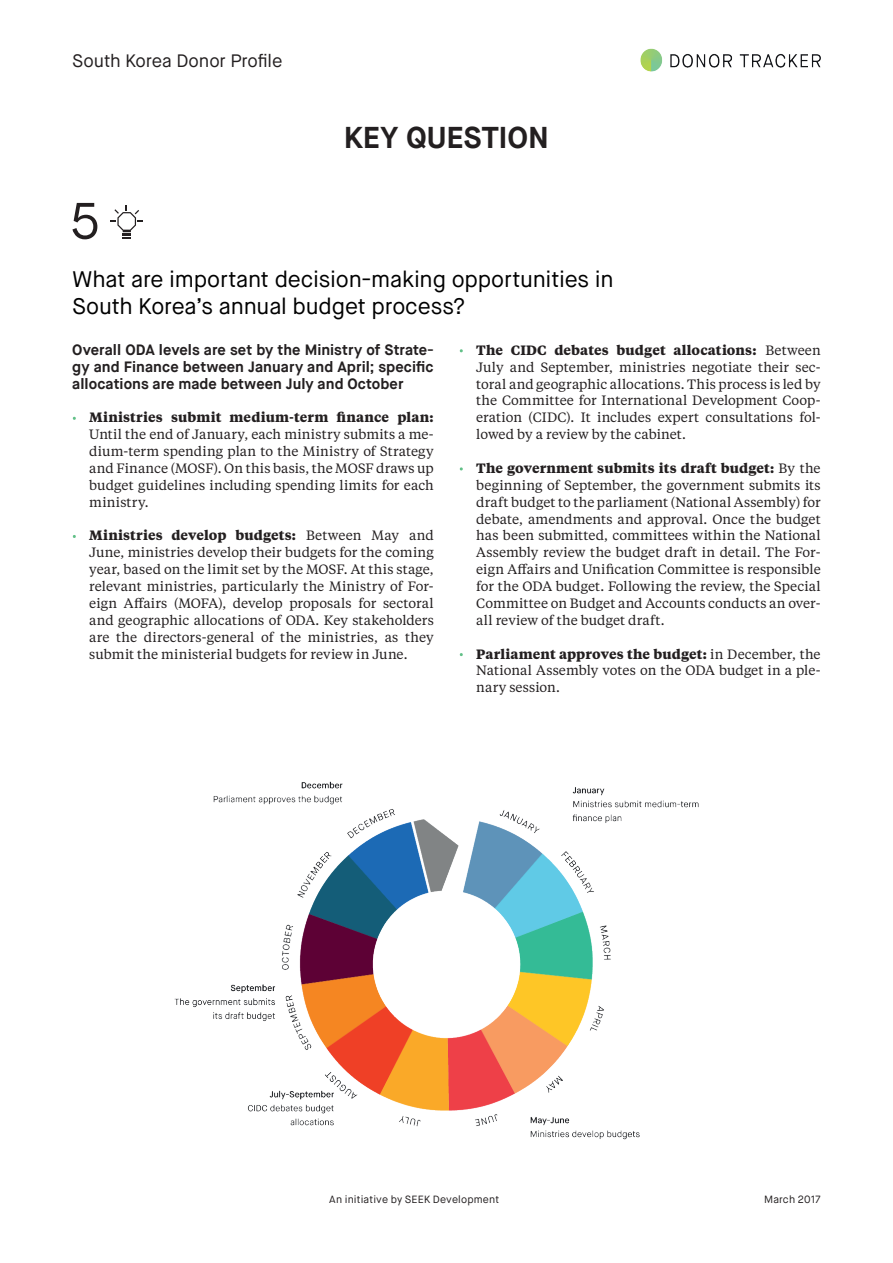
<style>
.page{position:relative;width:893px;height:1263px;background:#fff}
.page>*{position:absolute;margin:0;border:0;box-sizing:border-box;transform-origin:0 0}
.Topic_Headlines_Blac{font:700 30.15px "Maison Neue";letter-spacing:-.005em;color:#231f20}
.Headline{font:22.5px/27px "Maison Neue";letter-spacing:-.01em;color:#000}
.t1{font:18px "Maison Neue";letter-spacing:-.005em;color:#231f20}
.Subheadline{font:700 15px/16.8px "Maison Neue";letter-spacing:.005em;color:#231f20;text-align:justify}
.t2{font:13.5px/17px "Tiempos Text";letter-spacing:.005em;color:#231f20;text-align:justify}
.t3{font:10.5px "Maison Neue";letter-spacing:.015em;color:#231f20}
.s1{font-family:"Maison Neue";font-weight:700;font-size:12.3px;color:#fff}
.s2{font-weight:700}
</style>
<div class="page">
<img style="left:640px;top:48px;width:181px;height:24px">
<img style="left:174px;top:781px;width:525px;height:359px">
<svg style="left:111px;top:205px;width:32px;height:34px"></svg>
<svg style="left:72px;top:203px;width:25px;height:36px"></svg>
<h3 class="t1" style="left:72px;top:50px;width:212px">South Korea Donor Profile</h3>
<p class="Topic_Headlines_Blac" style="left:344px;top:118px;width:206px">KEY QUESTION</p>
<p class="Headline" style="left:72px;top:266px;width:543px">What are important decision-making opportunities in<br>South Korea’s annual budget process?</p>
<p class="Subheadline" style="left:72px;top:341px;width:363px">Overall ODA levels are set by the Ministry of Strate&shy;gy and Finance between January and April; specific allocations are made between July and October</p>
<p class="t2" style="left:89px;top:408px;width:346px;text-indent:-17px"><span class="s1">•</span> <span class="s2">Ministries submit medium-term finance plan:<br></span>Until the end of January, each ministry submits a me&shy;dium-term spending plan to the Ministry of Strategy and Finance (MOSF). On this basis, the MOSF draws up budget guidelines including spending limits for each ministry.</p>
<p class="t2" style="left:89px;top:527px;width:346px;text-indent:-17px"><span class="s1">•</span> <span class="s2">Ministries develop budgets:</span> Between May and June, ministries develop their budgets for the coming year, based on the limit set by the MOSF. At this stage, relevant ministries, particularly the Ministry of For&shy;eign Affairs (MOFA), develop proposals for sectoral and geographic allocations of ODA. Key stakeholders are the directors-general of the ministries, as they submit the ministerial budgets for review in June.</p>
<p class="t2" style="left:476px;top:341px;width:346px;text-indent:-17px"><span class="s1">•</span> <span class="s2">The CIDC debates budget allocations:</span> Between July and September, ministries negotiate their sec&shy;toral and geographic allocations. This process is led by the Committee for International Development Coop&shy;eration (CIDC). It includes expert consultations fol&shy;lowed by a review by the cabinet.</p>
<p class="t2" style="left:476px;top:459px;width:346px;text-indent:-17px"><span class="s1">•</span> <span class="s2">The government submits its draft budget:</span> By the beginning of September, the government submits its draft budget to the parliament (National Assembly) for debate, amendments and approval. Once the budget has been submitted, committees within the National Assembly review the budget draft in detail. The For&shy;eign Affairs and Unification Committee is responsible for the ODA budget. Following the review, the Special Committee on Budget and Accounts conducts an over&shy;all review of the budget draft.</p>
<p class="t2" style="left:476px;top:645px;width:346px;text-indent:-17px"><span class="s1">•</span> <span class="s2">Parliament approves the budget:</span> in December, the National Assembly votes on the ODA budget in a ple&shy;nary session.</p>
<p class="t3" style="left:329px;top:1193px;width:172px">An initiative by SEEK Development</p>
<p class="t3" style="left:764px;top:1193px;width:58px">March 2017</p>
</div>
